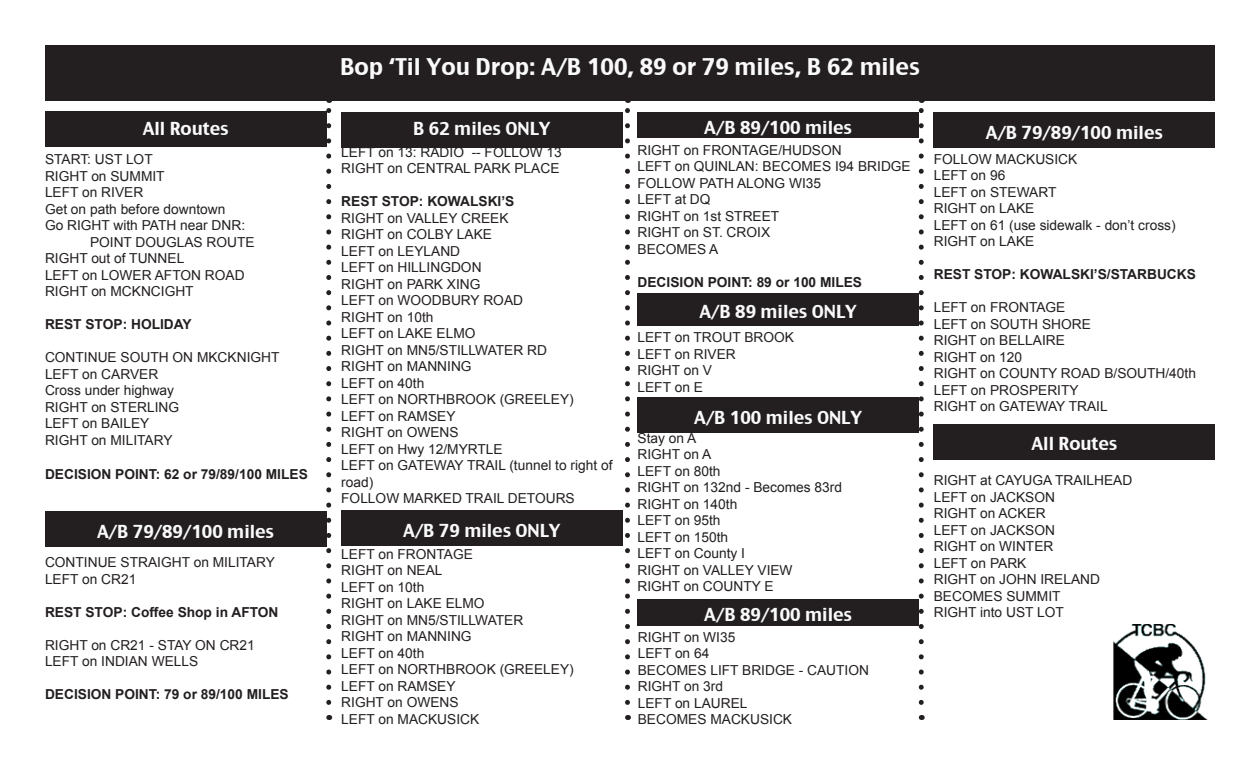
<style>
.page{position:relative;width:1260px;height:765px;background:#fff}
.page>*{position:absolute;margin:0;border:0;box-sizing:border-box;transform-origin:0 0}
.t1{font:22.5px "Charcoal CY";color:#fafafa}
.t2{font:17.5px "Charcoal CY";color:#fafafa}
.t3{font:13.75px/16.5px "Arial";color:#231f20}
.t4{font:700 13.75px "Arial";color:#231f20}
</style>
<div class="page">
<div style="left:45px;top:45px;width:1170px;height:55px;background:#231f20"></div>
<div style="left:45px;top:111px;width:281px;height:36px;background:#231f20"></div>
<div style="left:341px;top:112px;width:281px;height:36px;background:#231f20"></div>
<div style="left:45px;top:512px;width:281px;height:35px;background:#231f20"></div>
<div style="left:638px;top:112px;width:281px;height:26px;background:#231f20"></div>
<div style="left:341px;top:510px;width:281px;height:36px;background:#231f20"></div>
<div style="left:934px;top:112px;width:281px;height:36px;background:#231f20"></div>
<div style="left:934px;top:424px;width:281px;height:36px;background:#231f20"></div>
<svg style="left:326px;top:100px;width:5px;height:602px"></svg>
<svg style="left:625px;top:100px;width:5px;height:602px"></svg>
<svg style="left:919px;top:100px;width:5px;height:602px"></svg>
<div style="left:638px;top:294px;width:281px;height:32px;background:#231f20"></div>
<div style="left:638px;top:398px;width:281px;height:35px;background:#231f20"></div>
<div style="left:638px;top:599px;width:281px;height:27px;background:#231f20"></div>
<img style="left:1113px;top:625px;width:95px;height:95px">
<p class="t1" style="left:340px;top:52px;width:581px">Bop ‘Til You Drop: A/B 100, 89 or 79 miles, B 62 miles</p>
<p class="t2" style="left:143px;top:118px;width:87px">All Routes</p>
<p class="t2" style="left:413px;top:118px;width:139px">B 62 miles ONLY</p>
<p class="t3" style="left:341px;top:144px;width:222px">LEFT on 13: RADIO -- FOLLOW 13</p>
<p class="t3" style="left:341px;top:160px;width:220px">RIGHT on CENTRAL PARK PLACE</p>
<p class="t4" style="left:341px;top:194px;width:175px">REST STOP: KOWALSKI’S</p>
<p class="t3" style="left:341px;top:210px;width:169px">RIGHT on VALLEY CREEK</p>
<p class="t3" style="left:341px;top:226px;width:152px">RIGHT on COLBY LAKE</p>
<p class="t3" style="left:341px;top:243px;width:120px">LEFT on LEYLAND</p>
<p class="t3" style="left:341px;top:259px;width:142px">LEFT on HILLINGDON</p>
<p class="t3" style="left:341px;top:276px;width:141px">RIGHT on PARK XING</p>
<p class="t3" style="left:341px;top:292px;width:183px">LEFT on WOODBURY ROAD</p>
<p class="t3" style="left:341px;top:309px;width:94px">RIGHT on 10th</p>
<p class="t3" style="left:341px;top:325px;width:136px">LEFT on LAKE ELMO</p>
<p class="t3" style="left:341px;top:342px;width:207px">RIGHT on MN5/STILLWATER RD</p>
<p class="t3" style="left:341px;top:358px;width:132px">RIGHT on MANNING</p>
<p class="t3" style="left:341px;top:375px;width:85px">LEFT on 40th</p>
<p class="t3" style="left:341px;top:391px;width:234px">LEFT on NORTHBROOK (GREELEY)</p>
<p class="t3" style="left:341px;top:408px;width:116px">LEFT on RAMSEY</p>
<p class="t3" style="left:341px;top:424px;width:119px">RIGHT on OWENS</p>
<p class="t3" style="left:341px;top:441px;width:163px">LEFT on Hwy 12/MYRTLE</p>
<p class="t3" style="left:341px;top:457px;width:273px">LEFT on GATEWAY TRAIL (tunnel to right of road)</p>
<p class="t3" style="left:341px;top:490px;width:235px">FOLLOW MARKED TRAIL DETOURS</p>
<p class="t2" style="left:97px;top:521px;width:178px">A/B 79/89/100 miles</p>
<p class="t3" style="left:45px;top:554px;width:231px">CONTINUE STRAIGHT on MILITARY</p>
<p class="t3" style="left:45px;top:571px;width:93px">LEFT on CR21</p>
<p class="t4" style="left:45px;top:604px;width:235px">REST STOP: Coffee Shop in AFTON</p>
<p class="t3" style="left:45px;top:637px;width:211px">RIGHT on CR21 - STAY ON CR21</p>
<p class="t3" style="left:45px;top:653px;width:155px">LEFT on INDIAN WELLS</p>
<p class="t4" style="left:45px;top:687px;width:245px">DECISION POINT: 79 or 89/100 MILES</p>
<p class="t3" style="left:45px;top:151px;width:109px">START: UST LOT</p>
<p class="t3" style="left:45px;top:168px;width:121px">RIGHT on SUMMIT</p>
<p class="t3" style="left:45px;top:184px;width:100px">LEFT on RIVER</p>
<p class="t3" style="left:45px;top:201px;width:182px">Get on path before downtown</p>
<p class="t3" style="left:90px;top:217px;width:166px;text-indent:-45px">Go RIGHT with PATH near DNR:<br>POINT DOUGLAS ROUTE</p>
<p class="t3" style="left:45px;top:250px;width:141px">RIGHT out of TUNNEL</p>
<p class="t3" style="left:45px;top:267px;width:201px">LEFT on LOWER AFTON ROAD</p>
<p class="t3" style="left:45px;top:283px;width:150px">RIGHT on MCKNCIGHT</p>
<p class="t4" style="left:45px;top:317px;width:148px">REST STOP: HOLIDAY</p>
<p class="t3" style="left:45px;top:349px;width:236px">CONTINUE SOUTH ON MKCKNIGHT</p>
<p class="t3" style="left:45px;top:366px;width:115px">LEFT on CARVER</p>
<p class="t3" style="left:45px;top:382px;width:131px">Cross under highway</p>
<p class="t3" style="left:45px;top:399px;width:136px">RIGHT on STERLING</p>
<p class="t3" style="left:45px;top:415px;width:106px">LEFT on BAILEY</p>
<p class="t3" style="left:45px;top:432px;width:129px">RIGHT on MILITARY</p>
<p class="t4" style="left:45px;top:467px;width:264px">DECISION POINT: 62 or 79/89/100 MILES</p>
<p class="t2" style="left:403px;top:519px;width:159px">A/B 79 miles ONLY</p>
<p class="t3" style="left:341px;top:545px;width:133px">LEFT on FRONTAGE</p>
<p class="t3" style="left:341px;top:562px;width:103px">RIGHT on NEAL</p>
<p class="t3" style="left:341px;top:578px;width:85px">LEFT on 10th</p>
<p class="t3" style="left:341px;top:595px;width:145px">RIGHT on LAKE ELMO</p>
<p class="t3" style="left:341px;top:611px;width:184px">RIGHT on MN5/STILLWATER</p>
<p class="t3" style="left:341px;top:628px;width:132px">RIGHT on MANNING</p>
<p class="t3" style="left:341px;top:644px;width:85px">LEFT on 40th</p>
<p class="t3" style="left:341px;top:661px;width:234px">LEFT on NORTHBROOK (GREELEY)</p>
<p class="t3" style="left:341px;top:677px;width:116px">LEFT on RAMSEY</p>
<p class="t3" style="left:341px;top:694px;width:119px">RIGHT on OWENS</p>
<p class="t3" style="left:341px;top:710px;width:140px">LEFT on MACKUSICK</p>
<p class="t2" style="left:704px;top:117px;width:149px">A/B 89/100 miles</p>
<p class="t3" style="left:638px;top:142px;width:206px">RIGHT on FRONTAGE/HUDSON</p>
<p class="t3" style="left:638px;top:158px;width:275px">LEFT on QUINLAN: BECOMES I94 BRIDGE</p>
<p class="t3" style="left:638px;top:175px;width:185px">FOLLOW PATH ALONG WI35</p>
<p class="t3" style="left:638px;top:191px;width:75px">LEFT at DQ</p>
<p class="t3" style="left:638px;top:208px;width:143px">RIGHT on 1st STREET</p>
<p class="t3" style="left:638px;top:224px;width:134px">RIGHT on ST. CROIX</p>
<p class="t3" style="left:638px;top:241px;width:83px">BECOMES A</p>
<p class="t4" style="left:638px;top:274px;width:226px">DECISION POINT: 89 or 100 MILES</p>
<p class="t2" style="left:699px;top:301px;width:159px">A/B 89 miles ONLY</p>
<p class="t3" style="left:638px;top:329px;width:158px">LEFT on TROUT BROOK</p>
<p class="t3" style="left:638px;top:346px;width:100px">LEFT on RIVER</p>
<p class="t3" style="left:638px;top:362px;width:76px">RIGHT on V</p>
<p class="t3" style="left:638px;top:379px;width:67px">LEFT on E</p>
<p class="t2" style="left:694px;top:407px;width:169px">A/B 100 miles ONLY</p>
<p class="t3" style="left:638px;top:430px;width:60px">Stay on A</p>
<p class="t3" style="left:638px;top:446px;width:75px">RIGHT on A</p>
<p class="t3" style="left:638px;top:463px;width:85px">LEFT on 80th</p>
<p class="t3" style="left:638px;top:479px;width:206px">RIGHT on 132nd - Becomes 83rd</p>
<p class="t3" style="left:638px;top:496px;width:101px">RIGHT on 140th</p>
<p class="t3" style="left:638px;top:512px;width:85px">LEFT on 95th</p>
<p class="t3" style="left:638px;top:529px;width:92px">LEFT on 150th</p>
<p class="t3" style="left:638px;top:545px;width:109px">LEFT on County I</p>
<p class="t3" style="left:638px;top:562px;width:157px">RIGHT on VALLEY VIEW</p>
<p class="t3" style="left:638px;top:578px;width:138px">RIGHT on COUNTY E</p>
<p class="t2" style="left:704px;top:604px;width:149px">A/B 89/100 miles</p>
<p class="t3" style="left:638px;top:629px;width:99px">RIGHT on WI35</p>
<p class="t3" style="left:638px;top:645px;width:73px">LEFT on 64</p>
<p class="t3" style="left:638px;top:662px;width:233px">BECOMES LIFT BRIDGE - CAUTION</p>
<p class="t3" style="left:638px;top:678px;width:87px">RIGHT on 3rd</p>
<p class="t3" style="left:638px;top:695px;width:111px">LEFT on LAUREL</p>
<p class="t3" style="left:638px;top:711px;width:156px">BECOMES MACKUSICK</p>
<p class="t2" style="left:986px;top:122px;width:178px">A/B 79/89/100 miles</p>
<p class="t3" style="left:934px;top:151px;width:145px">FOLLOW MACKUSICK</p>
<p class="t3" style="left:934px;top:167px;width:73px">LEFT on 96</p>
<p class="t3" style="left:934px;top:184px;width:124px">LEFT on STEWART</p>
<p class="t3" style="left:934px;top:200px;width:102px">RIGHT on LAKE</p>
<p class="t3" style="left:934px;top:217px;width:243px">LEFT on 61 (use sidewalk - don’t cross)</p>
<p class="t3" style="left:934px;top:233px;width:102px">RIGHT on LAKE</p>
<p class="t4" style="left:934px;top:267px;width:264px">REST STOP: KOWALSKI’S/STARBUCKS</p>
<p class="t3" style="left:934px;top:299px;width:133px">LEFT on FRONTAGE</p>
<p class="t3" style="left:934px;top:316px;width:159px">LEFT on SOUTH SHORE</p>
<p class="t3" style="left:934px;top:332px;width:133px">RIGHT on BELLAIRE</p>
<p class="t3" style="left:934px;top:349px;width:90px">RIGHT on 120</p>
<p class="t3" style="left:934px;top:365px;width:264px">RIGHT on COUNTY ROAD B/SOUTH/40th</p>
<p class="t3" style="left:934px;top:382px;width:146px">LEFT on PROSPERITY</p>
<p class="t3" style="left:934px;top:398px;width:175px">RIGHT on GATEWAY TRAIL</p>
<p class="t2" style="left:1031px;top:432px;width:87px">All Routes</p>
<p class="t3" style="left:934px;top:472px;width:200px">RIGHT at CAYUGA TRAILHEAD</p>
<p class="t3" style="left:934px;top:488px;width:123px">LEFT on JACKSON</p>
<p class="t3" style="left:934px;top:505px;width:114px">RIGHT on ACKER</p>
<p class="t3" style="left:934px;top:521px;width:123px">LEFT on JACKSON</p>
<p class="t3" style="left:934px;top:538px;width:121px">RIGHT on WINTER</p>
<p class="t3" style="left:934px;top:554px;width:94px">LEFT on PARK</p>
<p class="t3" style="left:934px;top:571px;width:168px">RIGHT on JOHN IRELAND</p>
<p class="t3" style="left:934px;top:587px;width:128px">BECOMES SUMMIT</p>
<p class="t3" style="left:934px;top:604px;width:132px">RIGHT into UST LOT</p>
</div>
